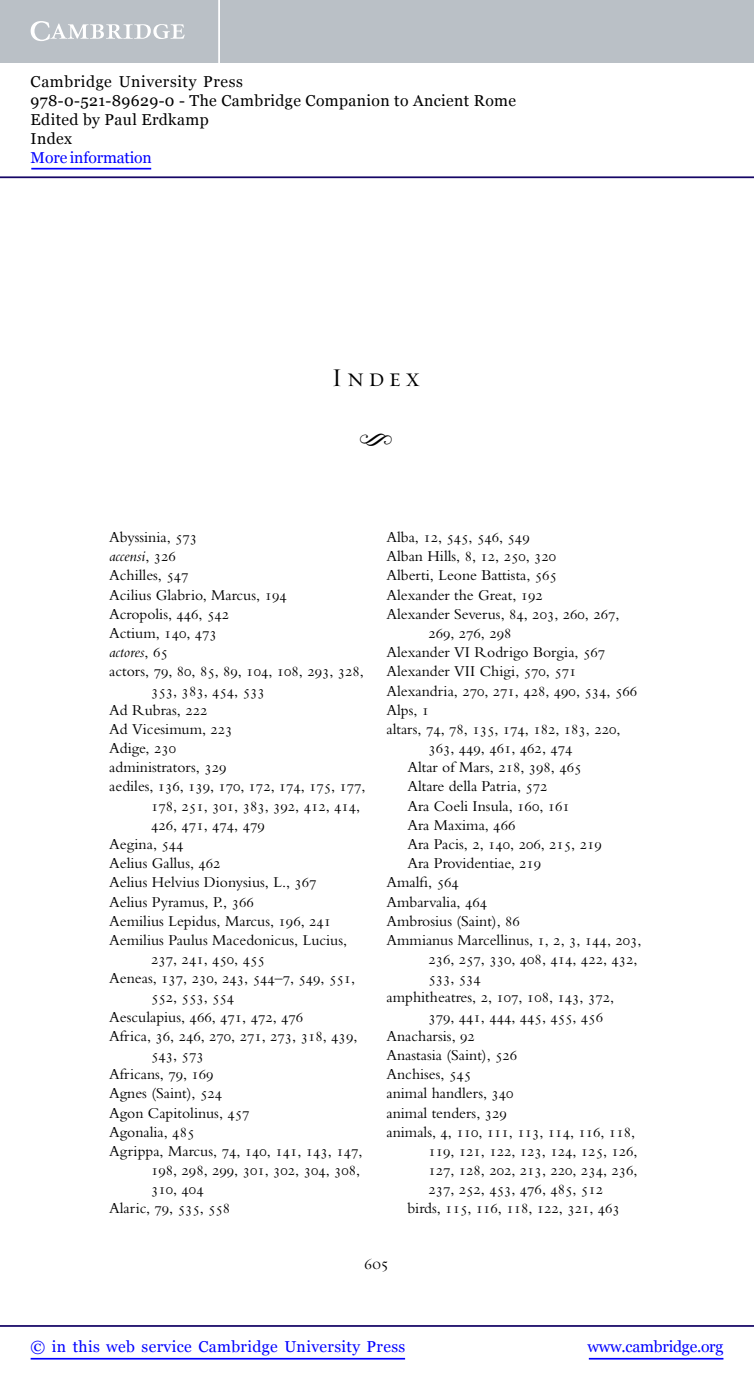
<style>
.page{position:relative;width:754px;height:1385px;background:#fff}
.page>*{position:absolute;margin:0;border:0;box-sizing:border-box;transform-origin:0 0}
.t1{font:41.82px "Type Embellishments One Plain";color:#000}
.t2{font:26.07px "Requiem Display HTF Small Caps";letter-spacing:.17em;color:#000}
.t3{font:15.75px/19.2px "Bembo";color:#000}
.t4{font:15.75px/19.2px "Bembo SC";color:#000}
.t5{font:15.75px/18.9px "Georgia";letter-spacing:.025em;color:#000}
.t6{font:15.75px "Georgia";letter-spacing:.025em;color:#00f}
.t7{font:15.75px "Bembo Italic Os F";color:#000}
.t8{font:15.75px "Georgia";letter-spacing:-.015em;color:#00f}
.t9{font:15.75px "Georgia";letter-spacing:-.01em;color:#00f}
.t10{font:15.75px "Requiem Display HTF Roman";color:#000}
.s1{font-family:"Bembo SC"}
.s2{font-family:"Bembo"}
</style>
<div class="page">
<hr style="left:589px;top:1358px;width:134px;height:1px;background:#00f">
<hr style="left:0;top:1325px;width:754px;height:1px;background:#150666">
<hr style="left:31px;top:1358px;width:374px;height:1px;background:#00f">
<div style="left:0;top:0;width:754px;height:63px;background:#bac0c6"></div>
<svg style="left:31px;top:21px;width:154px;height:20px"></svg>
<hr style="left:218px;top:0;width:2px;height:63px;background:#fff">
<hr style="left:0;top:176px;width:754px;height:2px;background:#150666">
<hr style="left:31px;top:168px;width:120px;height:1px;background:#00f">
<p class="t5" style="left:31px;top:72px;width:487px">Cambridge University Press<br>978-0-521-89629-0 - The Cambridge Companion to Ancient Rome<br>Edited by Paul Erdkamp<br>Index</p>
<p class="t9" style="left:31px;top:148px;width:123px">More information</p>
<h2 class="t2" style="left:331px;top:362px;width:90px">Index</h2>
<h1 class="t1" style="left:358px;top:423px;width:37px">S</h1>
<p class="t3" style="left:109px;top:529px;width:89px">Abyssinia, <span class="s1">573</span></p>
<p class="t7" style="left:109px;top:550px;width:68px">accensi<span class="s2">,</span> <span class="s1">326</span></p>
<p class="t3" style="left:109px;top:567px;width:179px">Achilles, <span class="s1">547<br></span>Acilius Glabrio, Marcus, <span class="s1">194<br></span>Acropolis, <span class="s1">446</span>, <span class="s1">542<br></span>Actium, <span class="s1">140</span>, <span class="s1">473</span></p>
<p class="t7" style="left:109px;top:646px;width:60px">actores<span class="s2">,</span> <span class="s1">65</span></p>
<p class="t4" style="left:151px;top:663px;width:214px;text-indent:-42px"><span class="s2">actors,</span> 79<span class="s2">,</span> 80<span class="s2">,</span> 85<span class="s2">,</span> 89<span class="s2">,</span> 104<span class="s2">,</span> 108<span class="s2">,</span> 293<span class="s2">,</span> 328<span class="s2">,<br></span>353<span class="s2">,</span> 383<span class="s2">,</span> 454<span class="s2">,</span> 533</p>
<p class="t3" style="left:109px;top:701px;width:125px">Ad Rubras, <span class="s1">222<br></span>Ad Vicesimum, <span class="s1">223<br></span>Adige, <span class="s1">230 </span>administrators, <span class="s1">329</span></p>
<p class="t4" style="left:151px;top:778px;width:216px;text-indent:-42px"><span class="s2">aediles,</span> 136<span class="s2">,</span> 139<span class="s2">,</span> 170<span class="s2">,</span> 172<span class="s2">,</span> 174<span class="s2">,</span> 175<span class="s2">,</span> 177<span class="s2">,<br></span>178<span class="s2">,</span> 251<span class="s2">,</span> 301<span class="s2">,</span> 383<span class="s2">,</span> 392<span class="s2">,</span> 412<span class="s2">,</span> 414<span class="s2">,<br></span>426<span class="s2">,</span> 471<span class="s2">,</span> 474<span class="s2">,</span> 479</p>
<p class="t3" style="left:109px;top:836px;width:240px">Aegina, <span class="s1">544<br></span>Aelius Gallus, <span class="s1">462<br></span>Aelius Helvius Dionysius, L., <span class="s1">367<br></span>Aelius Pyramus, P., <span class="s1">366<br></span>Aemilius Lepidus, Marcus, <span class="s1">196</span>, <span class="s1">241<br></span>Aemilius Paulus Macedonicus, Lucius,</p>
<p class="t4" style="left:151px;top:951px;width:115px">237<span class="s2">,</span> 241<span class="s2">,</span> 450<span class="s2">,</span> 455</p>
<p class="t4" style="left:109px;top:970px;width:247px"><span class="s2">Aeneas,</span> 137<span class="s2">,</span> 230<span class="s2">,</span> 243<span class="s2">,</span> 544<span class="s2">–</span>7<span class="s2">,</span> 549<span class="s2">,</span> 551<span class="s2">,</span></p>
<p class="t4" style="left:151px;top:989px;width:85px">552<span class="s2">,</span> 553<span class="s2">,</span> 554</p>
<p class="t3" style="left:109px;top:1008px;width:195px">Aesculapius, <span class="s1">466</span>, <span class="s1">471</span>, <span class="s1">472</span>, <span class="s1">476</span></p>
<p class="t4" style="left:151px;top:1027px;width:208px;text-indent:-42px"><span class="s2">Africa,</span> 36<span class="s2">,</span> 246<span class="s2">,</span> 270<span class="s2">,</span> 271<span class="s2">,</span> 273<span class="s2">,</span> 318<span class="s2">,</span> 439<span class="s2">,<br></span>543<span class="s2">,</span> 573</p>
<p class="t3" style="left:109px;top:1066px;width:255px">Africans, <span class="s1">79</span>, <span class="s1">169<br></span>Agnes (Saint), <span class="s1">524<br></span>Agon Capitolinus, <span class="s1">457<br></span>Agonalia, <span class="s1">485<br></span>Agrippa, Marcus, <span class="s1">74</span>, <span class="s1">140</span>, <span class="s1">141</span>, <span class="s1">143</span>, <span class="s1">147</span>,</p>
<p class="t4" style="left:151px;top:1162px;width:211px">198<span class="s2">,</span> 298<span class="s2">,</span> 299<span class="s2">,</span> 301<span class="s2">,</span> 302<span class="s2">,</span> 304<span class="s2">,</span> 308<span class="s2">,<br></span>310<span class="s2">,</span> 404</p>
<p class="t3" style="left:109px;top:1200px;width:123px">Alaric, <span class="s1">79</span>, <span class="s1">535</span>, <span class="s1">558</span></p>
<p class="t4" style="left:386px;top:529px;width:145px"><span class="s2">Alba,</span> 12<span class="s2">,</span> 545<span class="s2">,</span> 546<span class="s2">,</span> 549</p>
<p class="t3" style="left:386px;top:548px;width:234px">Alban Hills, <span class="s1">8</span>, <span class="s1">12</span>, <span class="s1">250</span>, <span class="s1">320<br></span>Alberti, Leone Battista, <span class="s1">565<br></span>Alexander the Great, <span class="s1">192<br></span>Alexander Severus, <span class="s1">84</span>, <span class="s1">203</span>, <span class="s1">260</span>, <span class="s1">267</span>,</p>
<p class="t4" style="left:428px;top:625px;width:85px">269<span class="s2">,</span> 276<span class="s2">,</span> 298</p>
<p class="t3" style="left:386px;top:644px;width:220px">Alexander VI Rodrigo Borgia, <span class="s1">567<br></span>Alexander VII Chigi, <span class="s1">570</span>, <span class="s1">571</span></p>
<p class="t4" style="left:386px;top:682px;width:252px"><span class="s2">Alexandria,</span> 270<span class="s2">,</span> 271<span class="s2">,</span> 428<span class="s2">,</span> 490<span class="s2">,</span> 534<span class="s2">,</span> 566</p>
<p class="t3" style="left:386px;top:701px;width:44px">Alps, <span class="s1">1</span></p>
<p class="t4" style="left:386px;top:721px;width:236px;text-align:center"><span class="s2">altars,</span> 74<span class="s2">,</span> 78<span class="s2">,</span> 135<span class="s2">,</span> 174<span class="s2">,</span> 182<span class="s2">,</span> 183<span class="s2">,</span> 220<span class="s2">,<br></span>363<span class="s2">,</span> 449<span class="s2">,</span> 461<span class="s2">,</span> 462<span class="s2">,</span> 474</p>
<p class="t3" style="left:407px;top:759px;width:175px">Altar of Mars, <span class="s1">218</span>, <span class="s1">398</span>, <span class="s1">465</span></p>
<p class="t3" style="left:407px;top:778px;width:142px">Altare della Patria, <span class="s1">572</span></p>
<p class="t3" style="left:407px;top:797px;width:164px">Ara Coeli Insula, <span class="s1">160</span>, <span class="s1">161</span></p>
<p class="t3" style="left:407px;top:816px;width:109px">Ara Maxima, <span class="s1">466</span></p>
<p class="t3" style="left:407px;top:836px;width:196px">Ara Pacis, <span class="s1">2</span>, <span class="s1">140</span>, <span class="s1">206</span>, <span class="s1">215</span>, <span class="s1">219</span></p>
<p class="t3" style="left:407px;top:855px;width:135px">Ara Providentiae, <span class="s1">219</span></p>
<p class="t3" style="left:386px;top:874px;width:74px">Amalfi, <span class="s1">564</span></p>
<p class="t3" style="left:386px;top:893px;width:102px">Ambarvalia, <span class="s1">464</span></p>
<p class="t3" style="left:386px;top:912px;width:135px">Ambrosius (Saint), <span class="s1">86</span></p>
<p class="t3" style="left:386px;top:932px;width:257px">Ammianus Marcellinus, <span class="s1">1</span>, <span class="s1">2</span>, <span class="s1">3</span>, <span class="s1">144</span>, <span class="s1">203</span>,</p>
<p class="t4" style="left:428px;top:951px;width:211px">236<span class="s2">,</span> 257<span class="s2">,</span> 330<span class="s2">,</span> 408<span class="s2">,</span> 414<span class="s2">,</span> 422<span class="s2">,</span> 432<span class="s2">,<br></span>533<span class="s2">,</span> 534</p>
<p class="t3" style="left:386px;top:989px;width:229px">amphitheatres, <span class="s1">2</span>, <span class="s1">107</span>, <span class="s1">108</span>, <span class="s1">143</span>, <span class="s1">372</span>,</p>
<p class="t4" style="left:428px;top:1008px;width:176px">379<span class="s2">,</span> 441<span class="s2">,</span> 444<span class="s2">,</span> 445<span class="s2">,</span> 455<span class="s2">,</span> 456</p>
<p class="t3" style="left:386px;top:1027px;width:132px">Anacharsis, <span class="s1">92<br></span>Anastasia (Saint), <span class="s1">526<br></span>Anchises, <span class="s1">545<br></span>animal handlers, <span class="s1">340 </span>animal tenders, <span class="s1">329</span></p>
<p class="t4" style="left:386px;top:1123px;width:250px"><span class="s2">animals,</span> 4<span class="s2">,</span> 110<span class="s2">,</span> 111<span class="s2">,</span> 113<span class="s2">,</span> 114<span class="s2">,</span> 116<span class="s2">,</span> 118<span class="s2">,</span></p>
<p class="t4" style="left:428px;top:1143px;width:211px">119<span class="s2">,</span> 121<span class="s2">,</span> 122<span class="s2">,</span> 123<span class="s2">,</span> 124<span class="s2">,</span> 125<span class="s2">,</span> 126<span class="s2">,</span></p>
<p class="t4" style="left:428px;top:1162px;width:211px">127<span class="s2">,</span> 128<span class="s2">,</span> 202<span class="s2">,</span> 213<span class="s2">,</span> 220<span class="s2">,</span> 234<span class="s2">,</span> 236<span class="s2">,</span></p>
<p class="t4" style="left:428px;top:1181px;width:176px">237<span class="s2">,</span> 252<span class="s2">,</span> 453<span class="s2">,</span> 476<span class="s2">,</span> 485<span class="s2">,</span> 512</p>
<p class="t4" style="left:407px;top:1200px;width:214px"><span class="s2">birds,</span> 115<span class="s2">,</span> 116<span class="s2">,</span> 118<span class="s2">,</span> 122<span class="s2">,</span> 321<span class="s2">,</span> 463</p>
<p class="t10" style="left:364px;top:1258px;width:25px">605</p>
<p class="t6" style="left:31px;top:1337px;width:376px">© in this web service Cambridge University Press</p>
<p class="t8" style="left:587px;top:1337px;width:137px">www.cambridge.org</p>
</div>
